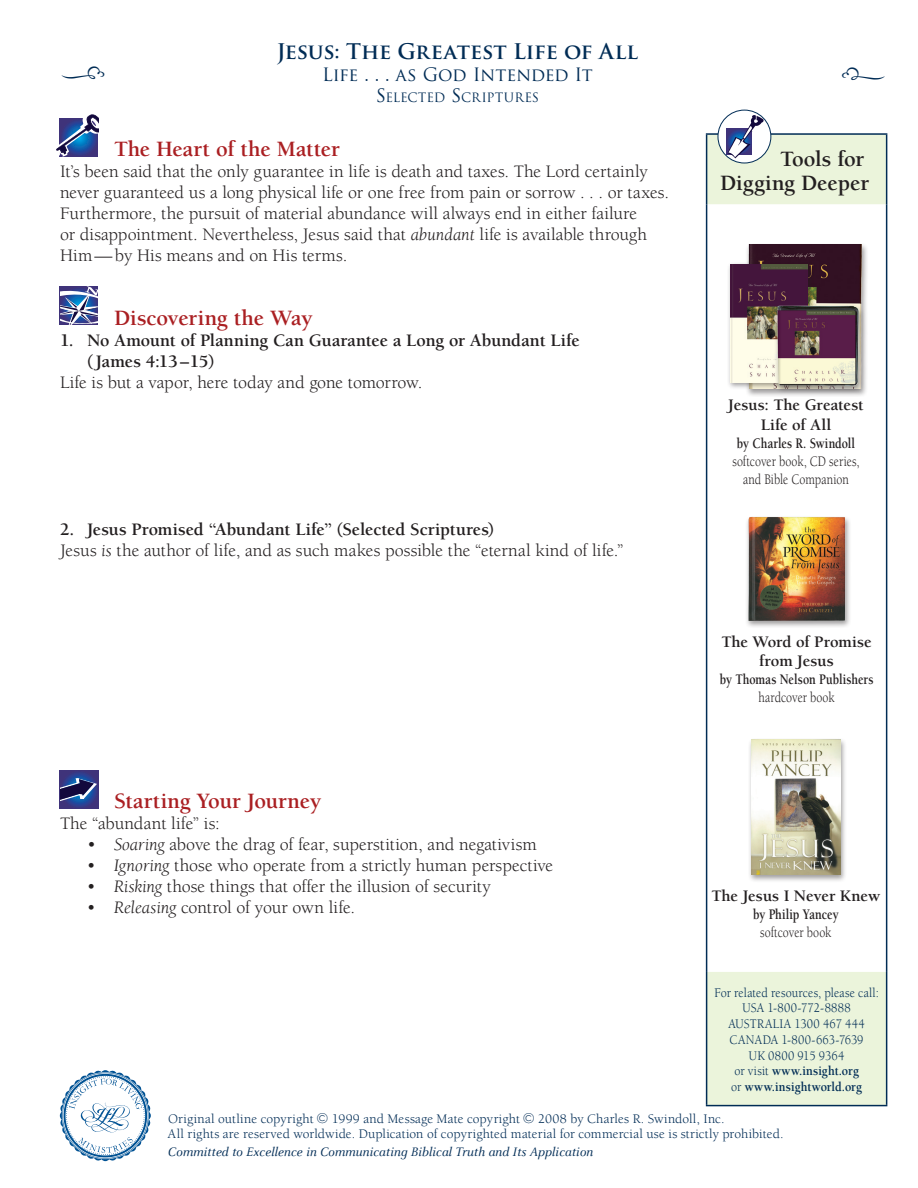
<style>
.page{position:relative;width:918px;height:1188px;background:#fff}
.page>*{position:absolute;margin:0;border:0;box-sizing:border-box;transform-origin:0 0}
.t1{font:36px "Type Embellishments One Plain";color:#002c55}
.t2{font:700 22.5px "Berkeley";letter-spacing:-.005em;color:#aa1f22}
.t3{font:700 22.5px/24px "Berkeley";letter-spacing:-.005em;color:#231f20;text-align:right}
.t4{font:700 21px "Trajan Pro";letter-spacing:-.01em;color:#002c55}
.t5{font:18px/21px "Berkeley";color:#231f20}
.t6{font:700 18px "Berkeley";letter-spacing:-.01em;color:#231f20}
.t7{font:18px "Trajan Pro";letter-spacing:-.015em;color:#002c55}
.t8{font:700 16.5px/19.5px "Berkeley";letter-spacing:-.005em;color:#231f20;text-align:center}
.t9{font:700 15px/18px "Berkeley";color:#231f20;text-align:center;scale:.8 1}
.t10{font:15px/18px "Berkeley";color:#231f20;text-align:center;scale:.8 1}
.t11{font:13.5px/15px "Berkeley";letter-spacing:.01em;color:#002c55}
.t12{font:13.5px/15.8px "Berkeley";letter-spacing:.01em;color:#002c55;text-align:center;scale:.9 1}
.t13{font:italic 13.5px "Celeste";color:#002c55}
.t14{font:12.6px "Trajan";letter-spacing:-.005em;color:#002c55}
.s1{font-size:18px}
.s2{font-style:italic}
.s3{font-weight:700}
.s4{font-weight:400}
</style>
<div class="page">
<svg style="left:707px;top:135px;width:179px;height:970px"></svg>
<hr style="left:706px;top:133px;width:181px;height:2px;background:#002c55">
<hr style="left:706px;top:135px;width:1px;height:69px;background:#002c55">
<hr style="left:886px;top:135px;width:1px;height:69px;background:#002c55">
<hr style="left:706px;top:204px;width:1px;height:768px;background:#002c55">
<hr style="left:886px;top:204px;width:1px;height:768px;background:#002c55">
<hr style="left:706px;top:972px;width:1px;height:133px;background:#002c55">
<hr style="left:886px;top:972px;width:1px;height:133px;background:#002c55">
<hr style="left:706px;top:1105px;width:181px;height:1px;background:#002c55">
<svg style="left:718px;top:110px;width:53px;height:53px"></svg>
<div style="left:718px;top:110px;width:53px;height:53px;border:1px solid #002c55;border-radius:50%"></div>
<div style="left:726px;top:128px;width:26px;height:26px;background:#3f337a"></div>
<svg style="left:727px;top:115px;width:37px;height:43px"></svg>
<svg style="left:60px;top:1070px;width:91px;height:91px"></svg>
<div style="left:745px;top:515px;width:107px;height:114px;background:#231f20;opacity:.44"></div>
<img style="left:746px;top:515px;width:102px;height:110px">
<div style="left:748px;top:738px;width:99px;height:145px;background:#231f20;opacity:.44"></div>
<img style="left:751px;top:740px;width:89px;height:135px">
<div style="left:745px;top:242px;width:123px;height:155px;background:#231f20;opacity:.44"></div>
<img style="left:747px;top:244px;width:117px;height:60px">
<div style="left:727px;top:262px;width:88px;height:128px;background:#231f20;opacity:.44"></div>
<img style="left:731px;top:264px;width:77px;height:118px">
<div style="left:774px;top:304px;width:91px;height:90px;background:#231f20;opacity:.44"></div>
<img style="left:773px;top:304px;width:88px;height:85px">
<svg style="left:60px;top:287px;width:38px;height:38px"></svg>
<svg style="left:60px;top:770px;width:38px;height:38px"></svg>
<svg style="left:60px;top:778px;width:37px;height:23px"></svg>
<svg style="left:56px;top:114px;width:42px;height:42px"></svg>
<p class="t1" style="left:60px;top:58px;width:47px">j</p>
<p class="t4" style="left:277px;top:38px;width:363px">Jesus: The Greatest Life of All</p>
<p class="t7" style="left:322px;top:63px;width:272px">Life . . . as God Intended It</p>
<p class="t14" style="left:376px;top:90px;width:162px"><span class="s1">S</span>ELECTED <span class="s1">S</span>CRIPTURES</p>
<p class="t2" style="left:114px;top:137px;width:227px">The Heart of the Matter</p>
<p class="t5" style="left:60px;top:161px;width:611px">It’s been said that the only guarantee in life is death and taxes. The Lord certainly never guaranteed us a long physical life or one free from pain or sorrow . . . or taxes.<br>Furthermore, the pursuit of material abundance will always end in either failure<br>or disappointment. Nevertheless, Jesus said that <span class="s2">abundant</span> life is available through Him—by His means and on His terms.</p>
<p class="t2" style="left:114px;top:306px;width:200px">Discovering the Way</p>
<p class="t6" style="left:60px;top:330px;width:521px">1. No Amount of Planning Can Guarantee a Long or Abundant Life</p>
<p class="t6" style="left:87px;top:351px;width:129px">(James 4:13–15)</p>
<p class="t5" style="left:60px;top:372px;width:364px">Life is but a vapor, here today and gone tomorrow.</p>
<p class="t5" style="left:60px;top:519px;width:565px"><span class="s3">2. Jesus Promised “Abundant Life” (Selected Scriptures)<br></span>Jesus <span class="s2">is</span> the author of life, and as such makes possible the “eternal kind of life.”</p>
<p class="t2" style="left:114px;top:789px;width:209px">Starting Your Journey</p>
<p class="t5" style="left:60px;top:813px;width:161px">The “abundant life” is:</p>
<p class="t5" style="left:87px;top:834px;width:451px">• <span class="s2">Soaring</span> above the drag of fear, superstition, and negativism</p>
<p class="t5" style="left:87px;top:855px;width:468px">• <span class="s2">Ignoring</span> those who operate from a strictly human perspective</p>
<p class="t5" style="left:87px;top:877px;width:405px">• <span class="s2">Risking</span> those things that offer the illusion of security</p>
<p class="t5" style="left:87px;top:898px;width:270px">• <span class="s2">Releasing</span> control of your own life.</p>
<p class="t1" style="left:841px;top:60px;width:47px">i</p>
<p class="t3" style="left:720px;top:147px;width:151px">Tools for<br>Digging Deeper</p>
<p class="t8" style="left:728px;top:395px;width:137px">Jesus: The Greatest<br>Life of All</p>
<p class="t10" style="left:732px;top:434px;width:161px"><span class="s3">by Charles R. Swindoll </span>softcover book, CD series, and Bible Companion</p>
<p class="t8" style="left:721px;top:632px;width:152px">The Word of Promise from Jesus</p>
<p class="t9" style="left:720px;top:671px;width:194px">by Thomas Nelson Publishers <span class="s4">hardcover book</span></p>
<p class="t8" style="left:711px;top:887px;width:170px">The Jesus I Never Knew</p>
<p class="t9" style="left:753px;top:906px;width:109px">by Philip Yancey <span class="s4">softcover book</span></p>
<p class="t12" style="left:714px;top:985px;width:184px">For related resources, please call:<br>USA 1-800-772-8888<br>AUSTRALIA 1300 467 444<br>CANADA 1-800-663-7639<br>UK 0800 915 9364<br>or visit <span class="s3">www.insight.org<br></span>or <span class="s3">www.insightworld.org</span></p>
<p class="t11" style="left:168px;top:1111px;width:617px;text-indent:370px">2008 by Charles R. Swindoll, Inc.<br>All rights are reserved worldwide. Duplication of copyrighted material for commercial use is strictly prohibited.</p>
<p class="t13" style="left:168px;top:1145px;width:427px">Committed to Excellence in Communicating Biblical Truth and Its Application</p>
<p class="t11" style="left:168px;top:1111px;width:147px">Original outline copyright</p>
<p class="t11" style="left:332px;top:1111px;width:190px">1999 and Message Mate copyright</p>
</div>
